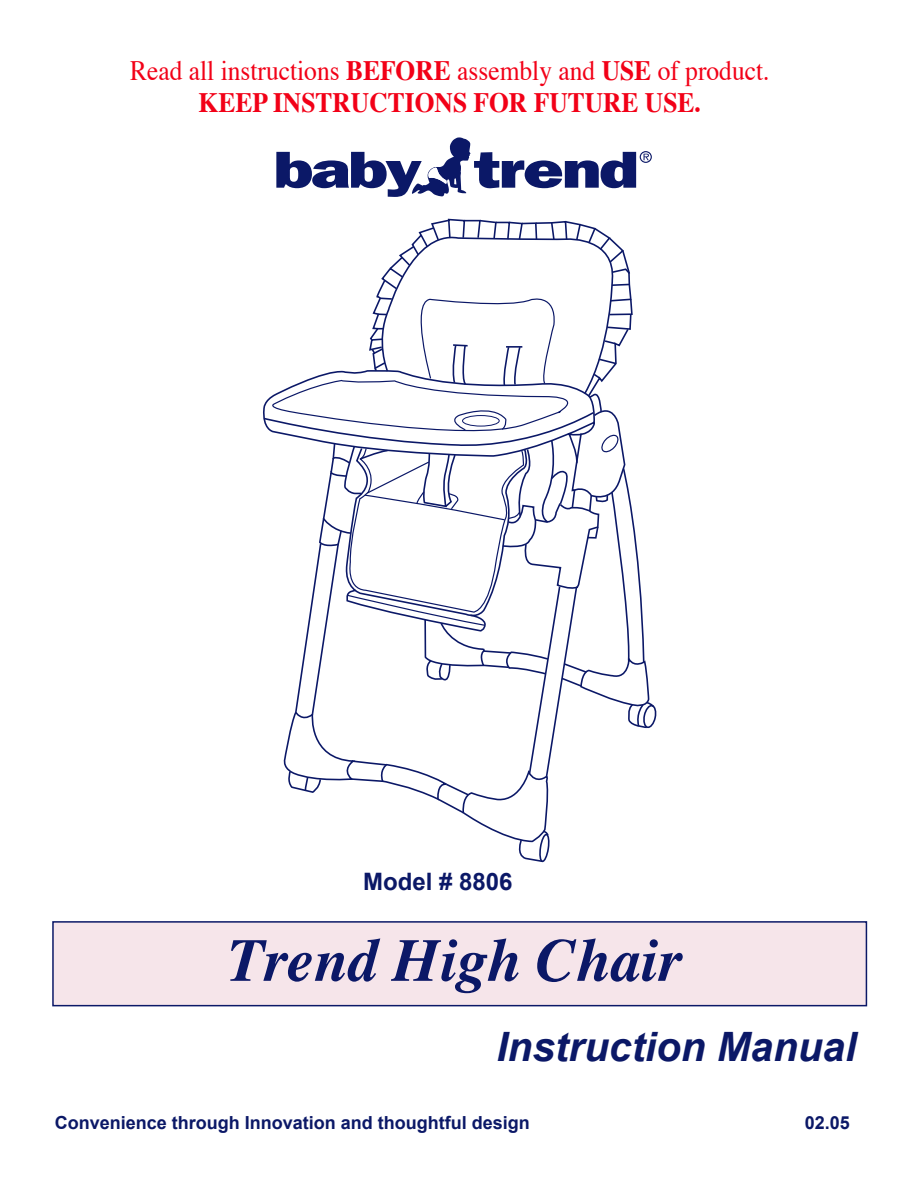
<style>
.page{position:relative;width:918px;height:1188px;background:#fff}
.page>*{position:absolute;margin:0;border:0;box-sizing:border-box;transform-origin:0 0}
.t1{font:italic 700 60.6px "Times";color:#0b1867}
.t2{font:italic 700 40.5px "Arial";color:#0b1867}
.t3{font:28.05px/31.5px "Times";color:#f20017;text-align:center;scale:.91 1}
.t4{font:700 24px "Arial";color:#0b1867}
.t5{font:700 18px "Arial";color:#0b1867}
.s1{font-weight:700}
</style>
<div class="page">
<svg style="left:263px;top:219px;width:393px;height:643px"></svg>
<svg style="left:276px;top:137px;width:376px;height:60px"></svg>
<div style="left:53px;top:922px;width:813px;height:84px;background:#f6e5ea"></div>
<div style="left:52px;top:921px;width:815px;height:85px;border:2px solid #0b1867"></div>
<p class="t3" style="left:130px;top:57px;width:704px">Read all instructions <span class="s1">BEFORE</span> assembly and <span class="s1">USE</span> of product.<br><span class="s1">KEEP INSTRUCTIONS FOR FUTURE USE.</span></p>
<p class="t4" style="left:363px;top:869px;width:151px">Model # 8806</p>
<p class="t1" style="left:228px;top:921px;width:454px">Trend High Chair</p>
<p class="t2" style="left:496px;top:1024px;width:362px">Instruction Manual</p>
<p class="t5" style="left:55px;top:1112px;width:477px">Convenience through Innovation and thoughtful design</p>
<p class="t5" style="left:805px;top:1112px;width:47px">02.05</p>
</div>
